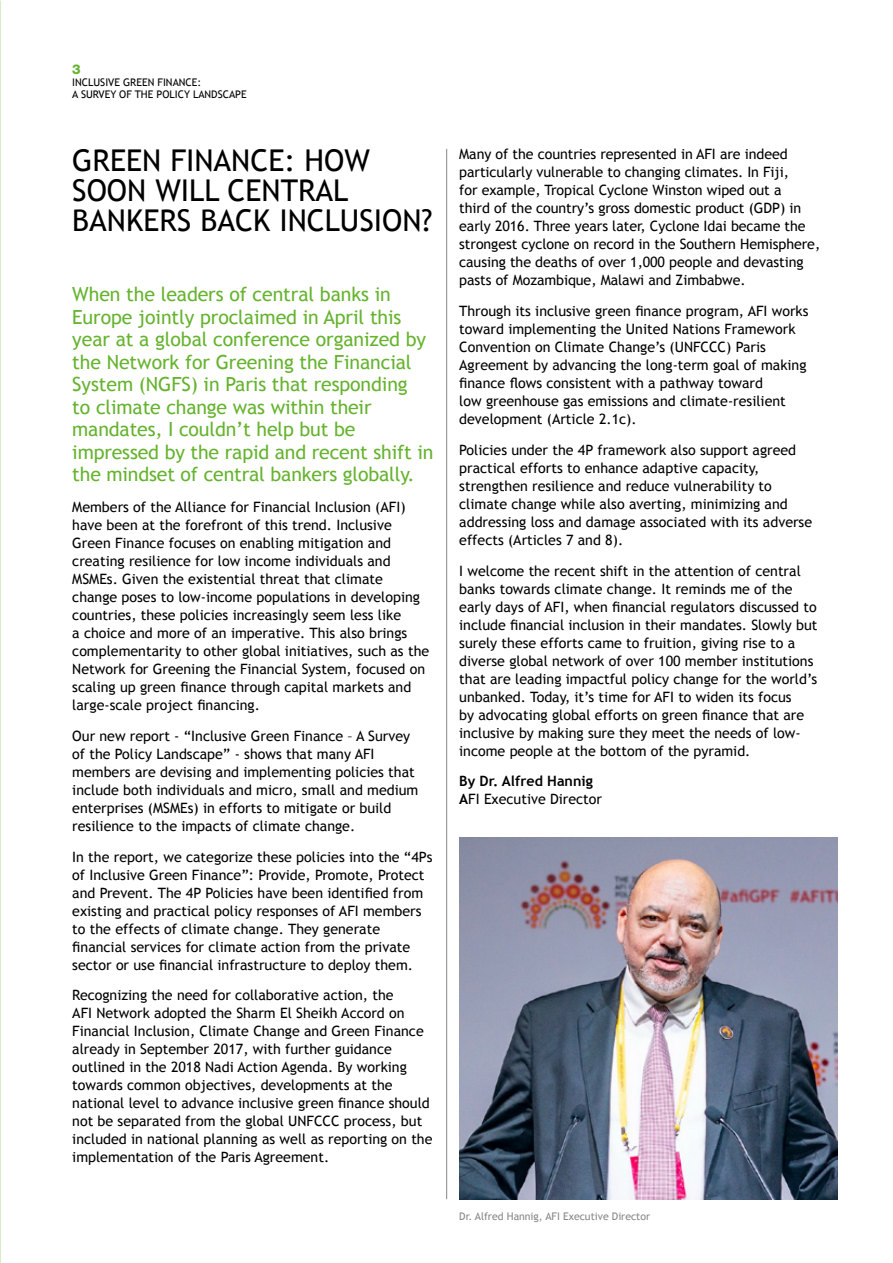
<style>
.page{position:relative;width:893px;height:1263px;background:#fff}
.page>*{position:absolute;margin:0;border:0;box-sizing:border-box;transform-origin:0 0}
.t1{font:30px/30px "Trebuchet MS";color:#000}
.t2{font:19.5px/22.5px "Trebuchet MS";letter-spacing:-.005em;color:#65b32e}
.t3{font:14.25px/18px "Trebuchet MS";color:#000}
.t4{font:800 13.5px "Helvetica Neue";color:#65b32e}
.t5{font:10.5px/12px "Trebuchet MS";color:#000}
.t6{font:10.5px "Trebuchet MS";color:#878686}
.s1{font-weight:700}
</style>
<div class="page">
<img style="left:0;top:0;width:1px;height:1263px">
<hr style="left:446px;top:149px;width:1px;height:1050px;background:#878787">
<img style="left:459px;top:838px;width:379px;height:361px">
<p class="t4" style="left:72px;top:61px;width:10px">3</p>
<p class="t5" style="left:72px;top:77px;width:176px">INCLUSIVE GREEN FINANCE:<br>A SURVEY OF THE POLICY LANDSCAPE</p>
<h1 class="t1" style="left:72px;top:146px;width:362px">GREEN FINANCE: HOW<br>SOON WILL CENTRAL<br>BANKERS BACK INCLUSION?</h1>
<p class="t2" style="left:72px;top:283px;width:363px">When the leaders of central banks in Europe jointly proclaimed in April this year at a global conference organized by the Network for Greening the Financial System (NGFS) in Paris that responding<br>to climate change was within their mandates, I couldn’t help but be impressed by the rapid and recent shift in the mindset of central bankers globally.</p>
<p class="t3" style="left:72px;top:498px;width:358px">Members of the Alliance for Financial Inclusion (AFI) have been at the forefront of this trend. Inclusive Green Finance focuses on enabling mitigation and creating resilience for low income individuals and MSMEs. Given the existential threat that climate change poses to low-income populations in developing countries, these policies increasingly seem less like<br>a choice and more of an imperative. This also brings complementarity to other global initiatives, such as the Network for Greening the Financial System, focused on scaling up green finance through capital markets and large-scale project financing.</p>
<p class="t3" style="left:72px;top:727px;width:348px">Our new report - “Inclusive Green Finance – A Survey of the Policy Landscape” - shows that many AFI members are devising and implementing policies that include both individuals and micro, small and medium enterprises (MSMEs) in efforts to mitigate or build resilience to the impacts of climate change.</p>
<p class="t3" style="left:72px;top:848px;width:362px">In the report, we categorize these policies into the “4Ps of Inclusive Green Finance”: Provide, Promote, Protect and Prevent. The 4P Policies have been identified from existing and practical policy responses of AFI members to the effects of climate change. They generate financial services for climate action from the private sector or use financial infrastructure to deploy them.</p>
<p class="t3" style="left:72px;top:986px;width:362px">Recognizing the need for collaborative action, the<br>AFI Network adopted the Sharm El Sheikh Accord on Financial Inclusion, Climate Change and Green Finance already in September 2017, with further guidance outlined in the 2018 Nadi Action Agenda. By working towards common objectives, developments at the national level to advance inclusive green finance should not be separated from the global UNFCCC process, but included in national planning as well as reporting on the implementation of the Paris Agreement.</p>
<p class="t3" style="left:459px;top:145px;width:362px">Many of the countries represented in AFI are indeed particularly vulnerable to changing climates. In Fiji,<br>for example, Tropical Cyclone Winston wiped out a<br>third of the country’s gross domestic product (GDP) in early 2016. Three years later, Cyclone Idai became the strongest cyclone on record in the Southern Hemisphere, causing the deaths of over 1,000 people and devasting pasts of Mozambique, Malawi and Zimbabwe.</p>
<p class="t3" style="left:459px;top:302px;width:351px">Through its inclusive green finance program, AFI works toward implementing the United Nations Framework Convention on Climate Change’s (UNFCCC) Paris Agreement by advancing the long-term goal of making finance flows consistent with a pathway toward<br>low greenhouse gas emissions and climate-resilient development (Article 2.1c).</p>
<p class="t3" style="left:459px;top:441px;width:354px">Policies under the 4P framework also support agreed practical efforts to enhance adaptive capacity, strengthen resilience and reduce vulnerability to climate change while also averting, minimizing and addressing loss and damage associated with its adverse effects (Articles 7 and 8).</p>
<p class="t3" style="left:459px;top:562px;width:360px">I welcome the recent shift in the attention of central banks towards climate change. It reminds me of the early days of AFI, when financial regulators discussed to include financial inclusion in their mandates. Slowly but surely these efforts came to fruition, giving rise to a diverse global network of over 100 member institutions that are leading impactful policy change for the world’s unbanked. Today, it’s time for AFI to widen its focus<br>by advocating global efforts on green finance that are inclusive by making sure they meet the needs of low&shy;income people at the bottom of the pyramid.</p>
<p class="t3" style="left:459px;top:772px;width:144px"><span class="s1">By Dr. Alfred Hannig<br>A</span>FI Executive Director</p>
<p class="t6" style="left:459px;top:1210px;width:192px">Dr. Alfred Hannig, AFI Executive Director</p>
</div>
